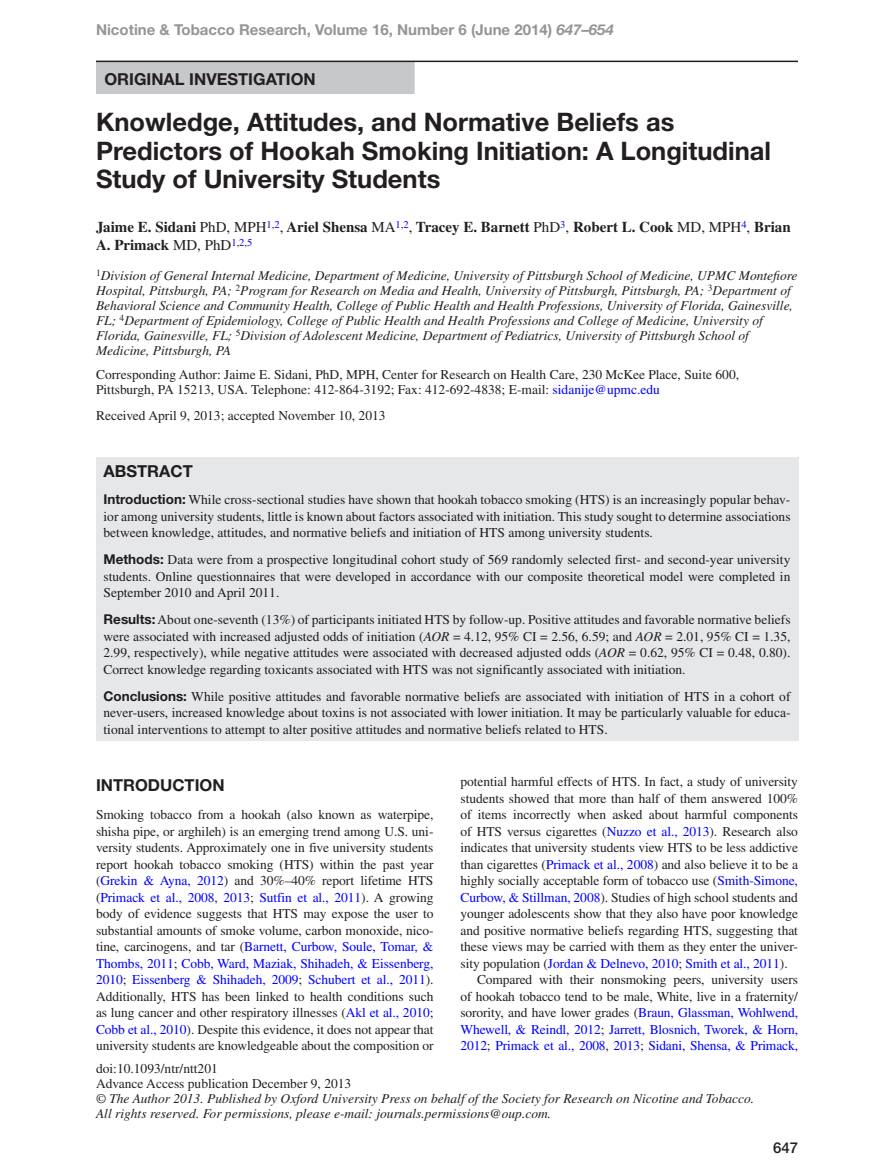
<style>
.page{position:relative;width:893px;height:1174px;background:#fff}
.page>*{position:absolute;margin:0;border:0;box-sizing:border-box;transform-origin:0 0}
.t1{font:700 25.5px/28.5px "Helvetica Neue LT Std";color:#231f20}
.t2{font:700 16.5px "Helvetica Neue LT Std";color:#231f20}
.t3{font:700 15px/18px "Times LT Std";color:#231f20}
.t4{font:700 15px "Helvetica Neue LT Std";color:#939598}
.t5{font:500 15px "Helvetica Neue LT Std";color:#231f20}
.t6{font:13.5px/16.5px "Times LT Std";letter-spacing:-.005em;color:#231f20;text-align:justify}
.t7{font:italic 13.5px/15px "Times LT Std";color:#231f20}
.t8{font:13.5px "Times LT Std";letter-spacing:-.01em;color:#00f}
.s1{font-style:italic}
.s2{font-weight:400}
.s3{color:#00f}
.s4{font-family:"Helvetica Neue LT Std";font-weight:700}
.s5{color:#231f20}
</style>
<div class="page">
<div style="left:96px;top:61px;width:319px;height:33px;background:#c7c8ca"></div>
<hr style="left:96px;top:61px;width:702px;height:1px;background:#231f20">
<div style="left:96px;top:458px;width:702px;height:283px;background:#e6e7e9"></div>
<p class="t4" style="left:96px;top:20px;width:519px">Nicotine &amp; Tobacco Research, Volume 16, Number 6 (June 2014) <span class="s1">647</span>–<span class="s1">654</span></p>
<p class="t2" style="left:104px;top:68px;width:213px">Original Investigation</p>
<h1 class="t1" style="left:96px;top:107px;width:677px">Knowledge, Attitudes, and Normative Beliefs as<br>Predictors of Hookah Smoking Initiation: A Longitudinal<br>Study of University Students</h1>
<p class="t3" style="left:96px;top:218px;width:696px">Jaime E. Sidani <span class="s2">PhD, MPH</span><sup>1</sup><sup>,</sup><sup>2</sup><span class="s2">,</span> Ariel Shensa <span class="s2">MA</span><sup>1</sup><sup>,</sup><sup>2</sup><span class="s2">,</span> Tracey E. Barnett <span class="s2">PhD</span><sup>3</sup><span class="s2">,</span> Robert L. Cook <span class="s2">MD, MPH</span><sup>4</sup><span class="s2">,</span> Brian<br>A. Primack <span class="s2">MD, PhD</span><sup>1</sup><sup>,</sup><sup>2</sup><sup>,</sup><sup>5</sup></p>
<p class="t7" style="left:96px;top:268px;width:703px"><sup>1</sup>Division of General Internal Medicine, Department of Medicine, University of Pittsburgh School of Medicine, UPMC Montefiore Hospital, Pittsburgh, PA; <sup>2</sup>Program for Research on Media and Health, University of Pittsburgh, Pittsburgh, PA; <sup>3</sup>Department of Behavioral Science and Community Health, College of Public Health and Health Professions, University of Florida, Gainesville, FL; <sup>4</sup>Department of Epidemiology, College of Public Health and Health Professions and College of Medicine, University of Florida, Gainesville, FL; <sup>5</sup>Division of Adolescent Medicine, Department of Pediatrics, University of Pittsburgh School of Medicine, Pittsburgh, PA</p>
<p class="t6" style="left:96px;top:367px;width:645px;line-height:15px">Corresponding Author: Jaime E. Sidani, PhD, MPH, Center for Research on Health Care, 230 McKee Place, Suite 600,<br>Pittsburgh, PA 15213, USA. Telephone: 412-864-3192; Fax: 412-692-4838; E-mail: <span class="s3">sidanije@upmc.edu</span></p>
<p class="t6" style="left:96px;top:407px;width:291px">Received April 9, 2013; accepted November 10, 2013</p>
<p class="t2" style="left:104px;top:461px;width:91px">Abstract</p>
<p class="t6" style="left:104px;top:491px;width:689px"><span class="s4">Introduction:</span> While cross-sectional studies have shown that hookah tobacco smoking (HTS) is an increasingly popular behav&shy;ior among university students, little is known about factors associated with initiation. This study sought to determine associations between knowledge, attitudes, and normative beliefs and initiation of HTS among university students.</p>
<p class="t6" style="left:104px;top:551px;width:688px"><span class="s4">Methods:</span> Data were from a prospective longitudinal cohort study of 569 randomly selected first- and second-year university students. Online questionnaires that were developed in accordance with our composite theoretical model were completed in September 2010 and April 2011.</p>
<p class="t6" style="left:104px;top:611px;width:689px"><span class="s4">Results:</span> About one-seventh (13%) of participants initiated HTS by follow-up. Positive attitudes and favorable normative beliefs were associated with increased adjusted odds of initiation (<span class="s1">AOR</span> = 4.12, 95% CI = 2.56, 6.59; and <span class="s1">AOR</span> = 2.01, 95% CI = 1.35, 2.99, respectively), while negative attitudes were associated with decreased adjusted odds (<span class="s1">AOR</span> = 0.62, 95% CI = 0.48, 0.80).<br>Correct knowledge regarding toxicants associated with HTS was not significantly associated with initiation.</p>
<p class="t6" style="left:104px;top:687px;width:688px"><span class="s4">Conclusions:</span> While positive attitudes and favorable normative beliefs are associated with initiation of HTS in a cohort of never-users, increased knowledge about toxins is not associated with lower initiation. It may be particularly valuable for educa&shy;tional interventions to attempt to alter positive attitudes and normative beliefs related to HTS.</p>
<p class="t2" style="left:96px;top:774px;width:130px">Introduction</p>
<p class="t6" style="left:96px;top:806px;width:339px">Smoking tobacco from a hookah (also known as waterpipe, shisha pipe, or arghileh) is an emerging trend among U.S. uni&shy;versity students. Approximately one in five university students report hookah tobacco smoking (HTS) within the past year (<span class="s3">Grekin &amp; Ayna, 2012</span>) and 30%–40% report lifetime HTS (<span class="s3">Primack et al., 2008</span>, <span class="s3">2013</span>; <span class="s3">Sutfin et al., 2011</span>). A growing body of evidence suggests that HTS may expose the user to substantial amounts of smoke volume, carbon monoxide, nico&shy;tine, carcinogens, and tar (<span class="s3">Barnett, Curbow, Soule, Tomar, &amp; Thombs, 2011</span>; <span class="s3">Cobb, Ward, Maziak, Shihadeh, &amp; Eissenberg, 2010</span>; <span class="s3">Eissenberg &amp; Shihadeh, 2009</span>; <span class="s3">Schubert et al., 2011</span>).<br>Additionally, HTS has been linked to health conditions such as lung cancer and other respiratory illnesses (<span class="s3">Akl et al., 2010</span>; <span class="s3">Cobb et al., 2010</span>). Despite this evidence, it does not appear that university students are knowledgeable about the composition or</p>
<p class="t6" style="left:96px;top:1060px;width:123px">doi:10.1093/ntr/ntt201</p>
<p class="t6" style="left:96px;top:1075px;width:257px">Advance Access publication December 9, 2013</p>
<p class="t6" style="left:460px;top:773px;width:339px">potential harmful effects of HTS. In fact, a study of university</p>
<p class="t6" style="left:460px;top:789px;width:339px">students showed that more than half of them answered 100%</p>
<p class="t6" style="left:460px;top:806px;width:339px">of items incorrectly when asked about harmful components</p>
<p class="t6" style="left:460px;top:822px;width:339px">of HTS versus cigarettes (<span class="s3">Nuzzo et al., 2013</span>). Research also</p>
<p class="t6" style="left:460px;top:839px;width:339px">indicates that university students view HTS to be less addictive</p>
<p class="t6" style="left:460px;top:855px;width:339px">than cigarettes (<span class="s3">Primack et al., 2008</span>) and also believe it to be a</p>
<p class="t6" style="left:460px;top:872px;width:339px">highly socially acceptable form of tobacco use (<span class="s3">Smith-Simone,</span></p>
<p class="t6" style="left:460px;top:888px;width:339px"><span class="s3">Curbow, &amp; Stillman, 2008</span>). Studies of high school students and</p>
<p class="t6" style="left:460px;top:905px;width:339px">younger adolescents show that they also have poor knowledge</p>
<p class="t6" style="left:460px;top:921px;width:339px">and positive normative beliefs regarding HTS, suggesting that</p>
<p class="t6" style="left:460px;top:938px;width:339px">these views may be carried with them as they enter the univer-</p>
<p class="t8" style="left:460px;top:955px;width:329px"><span class="s5">sity population (</span>Jordan &amp; Delnevo, 2010<span class="s5">;</span> Smith et al., 2011<span class="s5">).</span></p>
<p class="t6" style="left:477px;top:971px;width:322px">Compared with their nonsmoking peers, university users</p>
<p class="t6" style="left:460px;top:987px;width:339px">of hookah tobacco tend to be male, White, live in a fraternity/</p>
<p class="t6" style="left:460px;top:1004px;width:339px">sorority, and have lower grades (<span class="s3">Braun, Glassman, Wohlwend,</span></p>
<p class="t8" style="left:460px;top:1021px;width:339px">Whewell, &amp; Reindl, 2012<span class="s5">;</span> Jarrett, Blosnich, Tworek, &amp; Horn,</p>
<p class="t8" style="left:460px;top:1038px;width:339px">2012<span class="s5">;</span> Primack et al., 2008<span class="s5">,</span> 2013<span class="s5">;</span> Sidani, Shensa, &amp; Primack,</p>
<p class="t7" style="left:96px;top:1090px;width:660px">© The Author 2013. Published by Oxford University Press on behalf of the Society for Research on Nicotine and Tobacco.<br>All rights reserved. For permissions, please e-mail: journals.permissions@oup.com.</p>
<p class="t5" style="left:773px;top:1139px;width:27px">647</p>
</div>
